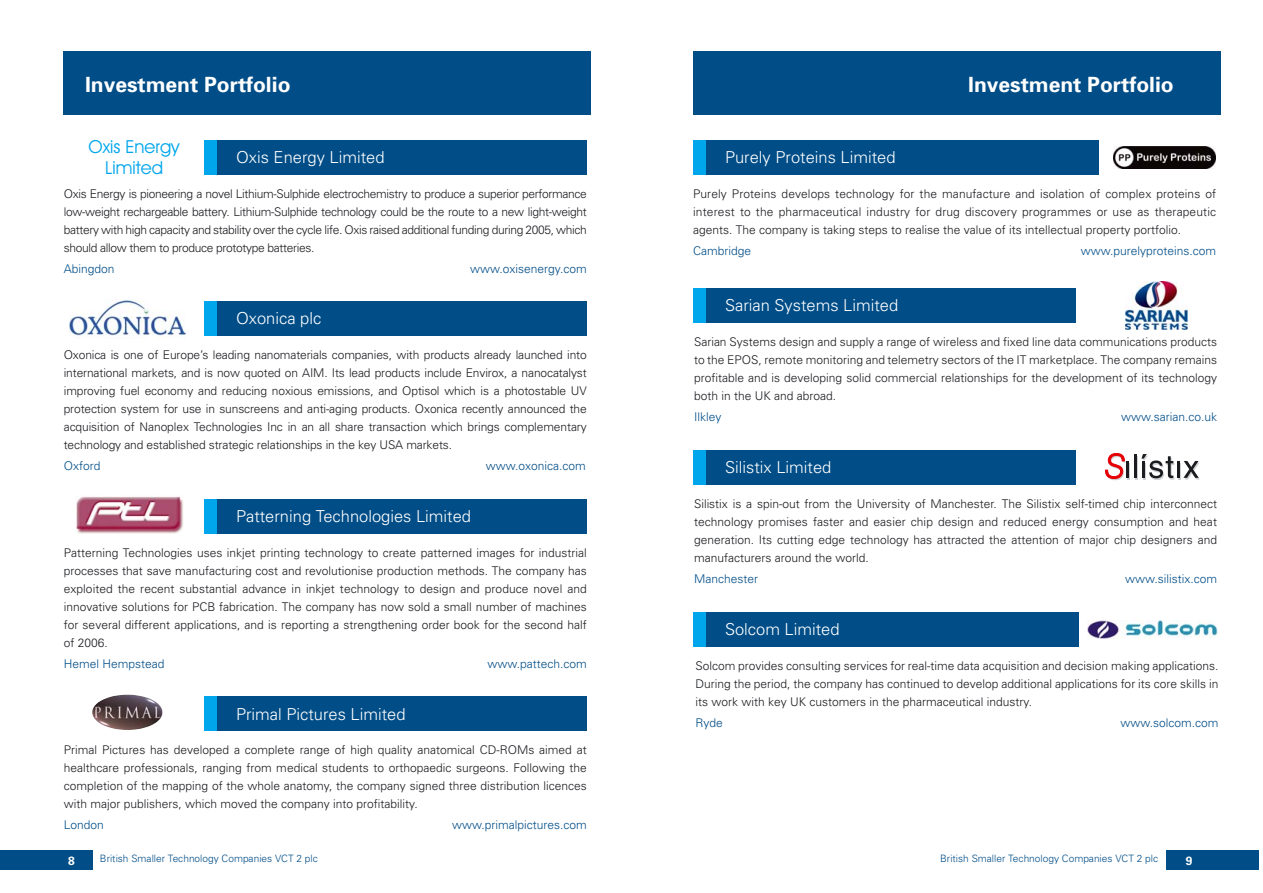
<style>
.page{position:relative;width:1263px;height:893px;background:#fff}
.page>*{position:absolute;margin:0;border:0;box-sizing:border-box;transform-origin:0 0}
.t1{font:700 21px "Univers";color:#fff}
.t2{font:18px/21px "Avant Garde IT Cby BT";color:#00a6eb;text-align:center}
.t3{font:300 16.5px "Univers";color:#fff}
.t4{font:300 12px/18px "Univers";color:#1b1c20;text-align:justify}
.t5{font:300 12px "Univers";color:#004d87}
.t6{font:700 12px "Univers";color:#fff}
.t7{font:300 10.2px "Univers";color:#004d87}
</style>
<div class="page">
<div style="left:1166px;top:851px;width:93px;height:19px;background:#004d87"></div>
<div style="left:0;top:851px;width:92px;height:19px;background:#004d87"></div>
<div style="left:693px;top:51px;width:527px;height:64px;background:#004d87"></div>
<div style="left:64px;top:51px;width:527px;height:64px;background:#004d87"></div>
<div style="left:204px;top:500px;width:383px;height:34px;background:#004d87"></div>
<div style="left:204px;top:500px;width:13px;height:34px;background:#00a6eb"></div>
<img style="left:76px;top:496px;width:107px;height:38px">
<div style="left:693px;top:141px;width:405px;height:34px;background:#004d87"></div>
<div style="left:693px;top:141px;width:13px;height:34px;background:#00a6eb"></div>
<div style="left:204px;top:301px;width:383px;height:34px;background:#004d87"></div>
<div style="left:204px;top:301px;width:13px;height:34px;background:#00a6eb"></div>
<img style="left:70px;top:299px;width:116px;height:37px">
<div style="left:204px;top:696px;width:383px;height:34px;background:#004d87"></div>
<div style="left:204px;top:696px;width:13px;height:34px;background:#00a6eb"></div>
<img style="left:92px;top:695px;width:71px;height:35px">
<img style="left:1113px;top:147px;width:103px;height:22px">
<img style="left:1088px;top:620px;width:129px;height:18px">
<img style="left:1126px;top:282px;width:62px;height:47px">
<div style="left:693px;top:288px;width:383px;height:34px;background:#004d87"></div>
<div style="left:693px;top:288px;width:13px;height:34px;background:#00a6eb"></div>
<div style="left:693px;top:612px;width:385px;height:34px;background:#004d87"></div>
<div style="left:693px;top:612px;width:13px;height:34px;background:#00a6eb"></div>
<div style="left:693px;top:450px;width:383px;height:34px;background:#004d87"></div>
<div style="left:693px;top:450px;width:13px;height:34px;background:#00a6eb"></div>
<hr style="left:1127px;top:463px;width:3px;height:16px;background:#ced0d2">
<hr style="left:1135px;top:456px;width:3px;height:23px;background:#ced0d2">
<hr style="left:1178px;top:463px;width:3px;height:16px;background:#ced0d2">
<hr style="left:1126px;top:461px;width:3px;height:17px;background:#1b1c20">
<hr style="left:1134px;top:455px;width:3px;height:23px;background:#1b1c20">
<hr style="left:1177px;top:461px;width:3px;height:17px;background:#1b1c20">
<svg style="left:1183px;top:461px;width:16px;height:18px"></svg>
<svg style="left:1105px;top:453px;width:20px;height:27px"></svg>
<svg style="left:1141px;top:454px;width:33px;height:26px"></svg>
<div style="left:204px;top:141px;width:383px;height:34px;background:#004d87"></div>
<div style="left:204px;top:141px;width:13px;height:34px;background:#00a6eb"></div>
<h1 class="t1" style="left:85px;top:77px;width:207px">Investment Portfolio</h1>
<h1 class="t1" style="left:968px;top:77px;width:207px">Investment Portfolio</h1>
<h2 class="t2" style="left:89px;top:138px;width:92px">Oxis Energy<br>Limited</h2>
<h3 class="t3" style="left:236px;top:151px;width:150px">Oxis Energy Limited</h3>
<p class="t4" style="left:64px;top:186px;width:524px">Oxis Energy is pioneering a novel Lithium-Sulphide electrochemistry to produce a superior performance low-weight rechargeable battery. Lithium-Sulphide technology could be the route to a new light-weight battery with high capacity and stability over the cycle life. Oxis raised additional funding during 2005, which should allow them to produce prototype batteries.</p>
<p class="t5" style="left:64px;top:265px;width:52px">Abingdon</p>
<p class="t5" style="left:470px;top:265px;width:118px">www.oxisenergy.com</p>
<h3 class="t3" style="left:236px;top:312px;width:87px">Oxonica plc</h3>
<p class="t4" style="left:64px;top:347px;width:525px">Oxonica is one of Europe’s leading nanomaterials companies, with products already launched into international markets, and is now quoted on AIM. Its lead products include Envirox, a nanocatalyst improving fuel economy and reducing noxious emissions, and Optisol which is a photostable UV protection system for use in sunscreens and anti-aging products. Oxonica recently announced the acquisition of Nanoplex Technologies Inc in an all share transaction which brings complementary technology and established strategic relationships in the key USA markets.</p>
<p class="t5" style="left:64px;top:461px;width:38px">Oxford</p>
<p class="t5" style="left:486px;top:461px;width:102px">www.oxonica.com</p>
<h3 class="t3" style="left:236px;top:510px;width:237px">Patterning Technologies Limited</h3>
<p class="t4" style="left:64px;top:545px;width:525px">Patterning Technologies uses inkjet printing technology to create patterned images for industrial processes that save manufacturing cost and revolutionise production methods. The company has exploited the recent substantial advance in inkjet technology to design and produce novel and innovative solutions for PCB fabrication. The company has now sold a small number of machines for several different applications, and is reporting a strengthening order book for the second half of 2006.</p>
<p class="t5" style="left:64px;top:659px;width:102px">Hemel Hempstead</p>
<p class="t5" style="left:487px;top:659px;width:101px">www.pattech.com</p>
<h3 class="t3" style="left:236px;top:708px;width:171px">Primal Pictures Limited</h3>
<p class="t4" style="left:64px;top:742px;width:525px">Primal Pictures has developed a complete range of high quality anatomical CD-ROMs aimed at healthcare professionals, ranging from medical students to orthopaedic surgeons. Following the completion of the mapping of the whole anatomy, the company signed three distribution licences with major publishers, which moved the company into profitability.</p>
<p class="t5" style="left:64px;top:820px;width:42px">London</p>
<p class="t5" style="left:452px;top:820px;width:136px">www.primalpictures.com</p>
<h3 class="t3" style="left:725px;top:151px;width:172px">Purely Proteins Limited</h3>
<p class="t4" style="left:693px;top:186px;width:525px">Purely Proteins develops technology for the manufacture and isolation of complex proteins of interest to the pharmaceutical industry for drug discovery programmes or use as therapeutic agents. The company is taking steps to realise the value of its intellectual property portfolio.</p>
<p class="t5" style="left:693px;top:247px;width:60px">Cambridge</p>
<p class="t5" style="left:1081px;top:247px;width:137px">www.purelyproteins.com</p>
<h3 class="t3" style="left:725px;top:299px;width:175px">Sarian Systems Limited</h3>
<p class="t4" style="left:694px;top:334px;width:525px">Sarian Systems design and supply a range of wireless and fixed line data communications products to the EPOS, remote monitoring and telemetry sectors of the IT marketplace. The company remains profitable and is developing solid commercial relationships for the development of its technology both in the UK and abroad.</p>
<p class="t5" style="left:694px;top:412px;width:29px">Ilkley</p>
<p class="t5" style="left:1121px;top:412px;width:97px">www.sarian.co.uk</p>
<h3 class="t3" style="left:725px;top:461px;width:108px">Silistix Limited</h3>
<p class="t4" style="left:694px;top:495px;width:525px">Silistix is a spin-out from the University of Manchester. The Silistix self-timed chip interconnect technology promises faster and easier chip design and reduced energy consumption and heat generation. Its cutting edge technology has attracted the attention of major chip designers and manufacturers around the world.</p>
<p class="t5" style="left:694px;top:574px;width:65px">Manchester</p>
<p class="t5" style="left:1125px;top:574px;width:93px">www.silistix.com</p>
<h3 class="t3" style="left:725px;top:623px;width:116px">Solcom Limited</h3>
<p class="t4" style="left:695px;top:657px;width:525px">Solcom provides consulting services for real-time data acquisition and decision making applications.<br>During the period, the company has continued to develop additional applications for its core skills in its work with key UK customers in the pharmaceutical industry.</p>
<p class="t5" style="left:695px;top:718px;width:29px">Ryde</p>
<p class="t5" style="left:1120px;top:718px;width:100px">www.solcom.com</p>
<p class="t6" style="left:68px;top:856px;width:8px">8</p>
<p class="t7" style="left:100px;top:855px;width:219px">British Smaller Technology Companies VCT 2 plc</p>
<p class="t7" style="left:940px;top:855px;width:219px">British Smaller Technology Companies VCT 2 plc</p>
<p class="t6" style="left:1186px;top:856px;width:8px">9</p>
</div>
